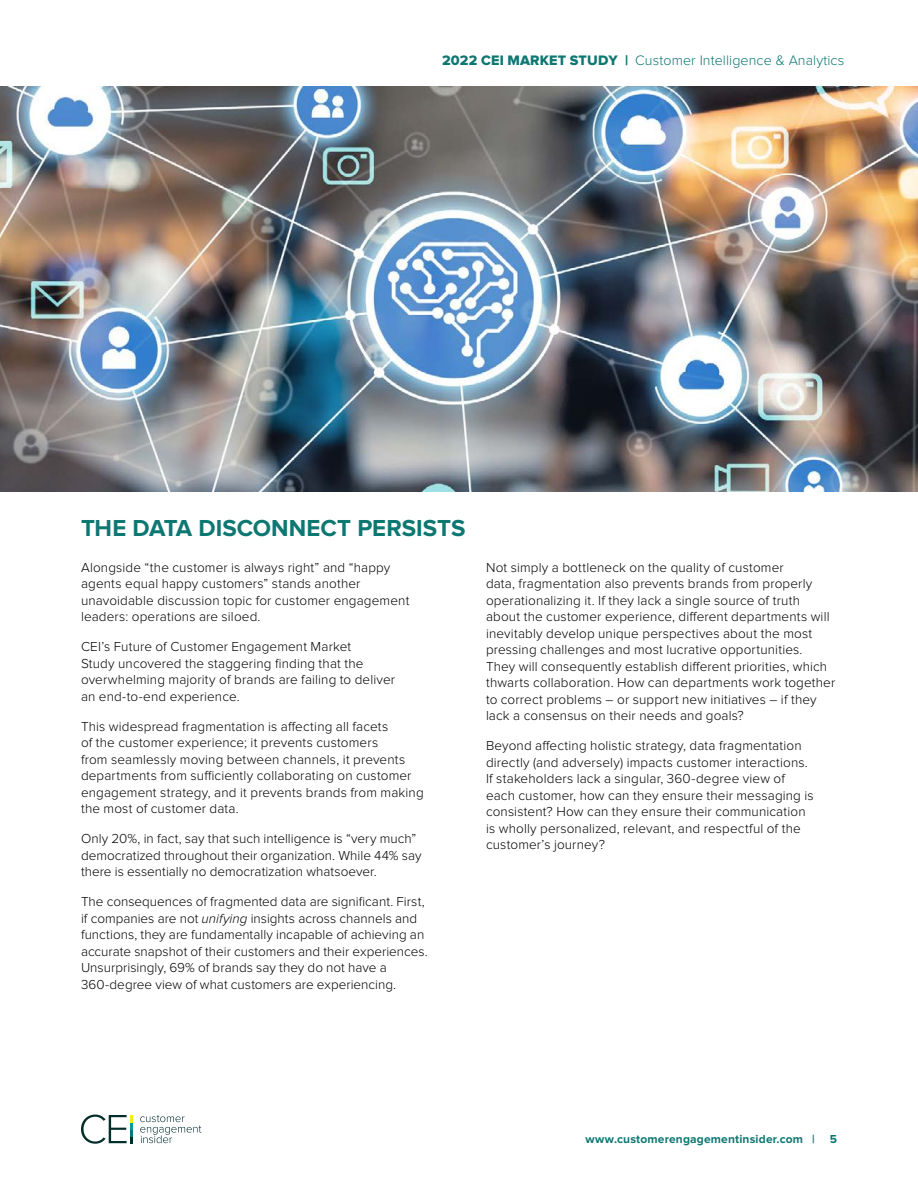
<style>
.page{position:relative;width:918px;height:1188px;background:#fff}
.page>*{position:absolute;margin:0;border:0;box-sizing:border-box;transform-origin:0 0}
.t1{font:700 24px "Proxima Nova";color:#0d7772}
.t2{font:300 14.25px "Proxima Nova";letter-spacing:.01em;color:#0d7772}
.t3{font:300 13.5px/16.5px "Proxima Nova";letter-spacing:.01em;color:#000}
.t4{font:700 12px "Proxima Nova";letter-spacing:.015em;color:#0d7772}
.s1{font-family:"Proxima Nova Extrabld";font-weight:400}
.s2{font-style:italic}
</style>
<div class="page">
<svg style="left:140px;top:1115px;width:61px;height:28px"></svg>
<svg style="left:81px;top:1115px;width:52px;height:29px"></svg>
<img style="left:0;top:86px;width:918px;height:405px">
<p class="t2" style="left:442px;top:50px;width:404px"><span class="s1">2022 CEI MARKET STUDY |</span> Customer Intelligence &amp; Analytics</p>
<h1 class="t1" style="left:81px;top:517px;width:386px">THE DATA DISCONNECT PERSISTS</h1>
<p class="t3" style="left:81px;top:560px;width:330px">Alongside “the customer is always right” and “happy agents equal happy customers” stands another unavoidable discussion topic for customer engagement leaders: operations are siloed.</p>
<p class="t3" style="left:81px;top:639px;width:316px">CEI’s Future of Customer Engagement Market<br>Study uncovered the staggering finding that the overwhelming majority of brands are failing to deliver an end-to-end experience.</p>
<p class="t3" style="left:81px;top:719px;width:344px">This widespread fragmentation is affecting all facets<br>of the customer experience; it prevents customers<br>from seamlessly moving between channels, it prevents departments from sufficiently collaborating on customer engagement strategy, and it prevents brands from making the most of customer data.</p>
<p class="t3" style="left:81px;top:831px;width:342px">Only 20%, in fact, say that such intelligence is “very much” democratized throughout their organization. While 44% say there is essentially no democratization whatsoever.</p>
<p class="t3" style="left:81px;top:894px;width:348px">The consequences of fragmented data are significant. First, if companies are not <span class="s2">unifying</span> insights across channels and functions, they are fundamentally incapable of achieving an accurate snapshot of their customers and their experiences.<br>Unsurprisingly, 69% of brands say they do not have a 360-degree view of what customers are experiencing.</p>
<p class="t3" style="left:486px;top:560px;width:351px">Not simply a bottleneck on the quality of customer<br>data, fragmentation also prevents brands from properly operationalizing it. If they lack a single source of truth about the customer experience, different departments will inevitably develop unique perspectives about the most pressing challenges and most lucrative opportunities.<br>They will consequently establish different priorities, which thwarts collaboration. How can departments work together to correct problems – or support new initiatives – if they lack a consensus on their needs and goals?</p>
<p class="t3" style="left:486px;top:738px;width:329px">Beyond affecting holistic strategy, data fragmentation directly (and adversely) impacts customer interactions.<br>If stakeholders lack a singular, 360-degree view of each customer, how can they ensure their messaging is consistent? How can they ensure their communication is wholly personalized, relevant, and respectful of the customer’s journey?</p>
<p class="t4" style="left:585px;top:1134px;width:253px">www.customerengagementinsider.com | 5</p>
</div>
